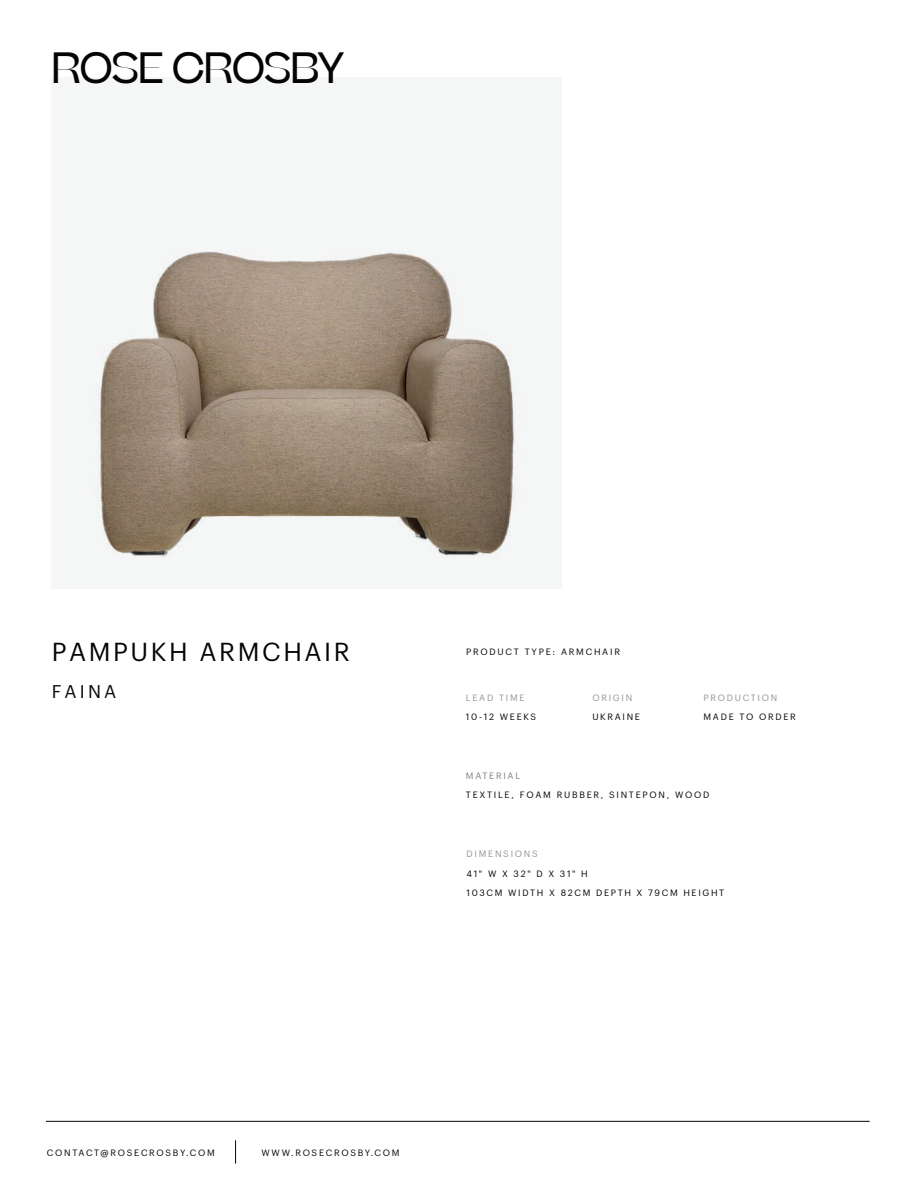
<style>
.page{position:relative;width:918px;height:1188px;background:#fff}
.page>*{position:absolute;margin:0;border:0;box-sizing:border-box;transform-origin:0 0}
.t1{font:42px "Beatrice Display";color:#050504}
.t2{font:25.5px "Graphik";letter-spacing:.1em;color:#050504}
.t3{font:18px "Graphik";letter-spacing:.175em;color:#050504}
.t4{font:9px/19.5px "Graphik";letter-spacing:.19em;color:#050504}
.t5{font:9px "Graphik";letter-spacing:.19em;color:#939598}
.t6{font:9px "Graphik";letter-spacing:.19em;color:#808285}
</style>
<div class="page">
<img style="left:91px;top:251px;width:431px;height:308px">
<hr style="left:46px;top:1121px;width:824px;height:1px;background:#050504">
<svg style="left:235px;top:1140px;width:1px;height:24px"></svg>
<h1 class="t1" style="left:52px;top:43px;width:294px">ROSE CROSBY</h1>
<h2 class="t2" style="left:52px;top:632px;width:300px">PAMPUKH ARMCHAIR</h2>
<h3 class="t3" style="left:52px;top:678px;width:66px">FAINA</h3>
<p class="t5" style="left:466px;top:691px;width:60px">LEAD TIME</p>
<p class="t4" style="left:466px;top:707px;width:72px">10-12 WEEKS</p>
<p class="t4" style="left:466px;top:641px;width:155px">PRODUCT TYPE: ARMCHAIR</p>
<p class="t5" style="left:592px;top:691px;width:41px">ORIGIN</p>
<p class="t4" style="left:592px;top:707px;width:49px">UKRAINE</p>
<p class="t5" style="left:704px;top:691px;width:75px">PRODUCTION</p>
<p class="t4" style="left:704px;top:707px;width:94px">MADE TO ORDER</p>
<p class="t6" style="left:466px;top:769px;width:56px">MATERIAL</p>
<p class="t4" style="left:466px;top:785px;width:245px">TEXTILE, FOAM RUBBER, SINTEPON, WOOD</p>
<p class="t5" style="left:467px;top:847px;width:73px">DIMENSIONS</p>
<p class="t4" style="left:467px;top:863px;width:259px">41" W X 32" D X 31" H<br>103CM WIDTH X 82CM DEPTH X 79CM HEIGHT</p>
<p class="t4" style="left:47px;top:1142px;width:170px">CONTACT@ROSECROSBY.COM</p>
<p class="t4" style="left:262px;top:1142px;width:140px">WWW.ROSECROSBY.COM</p>
</div>
